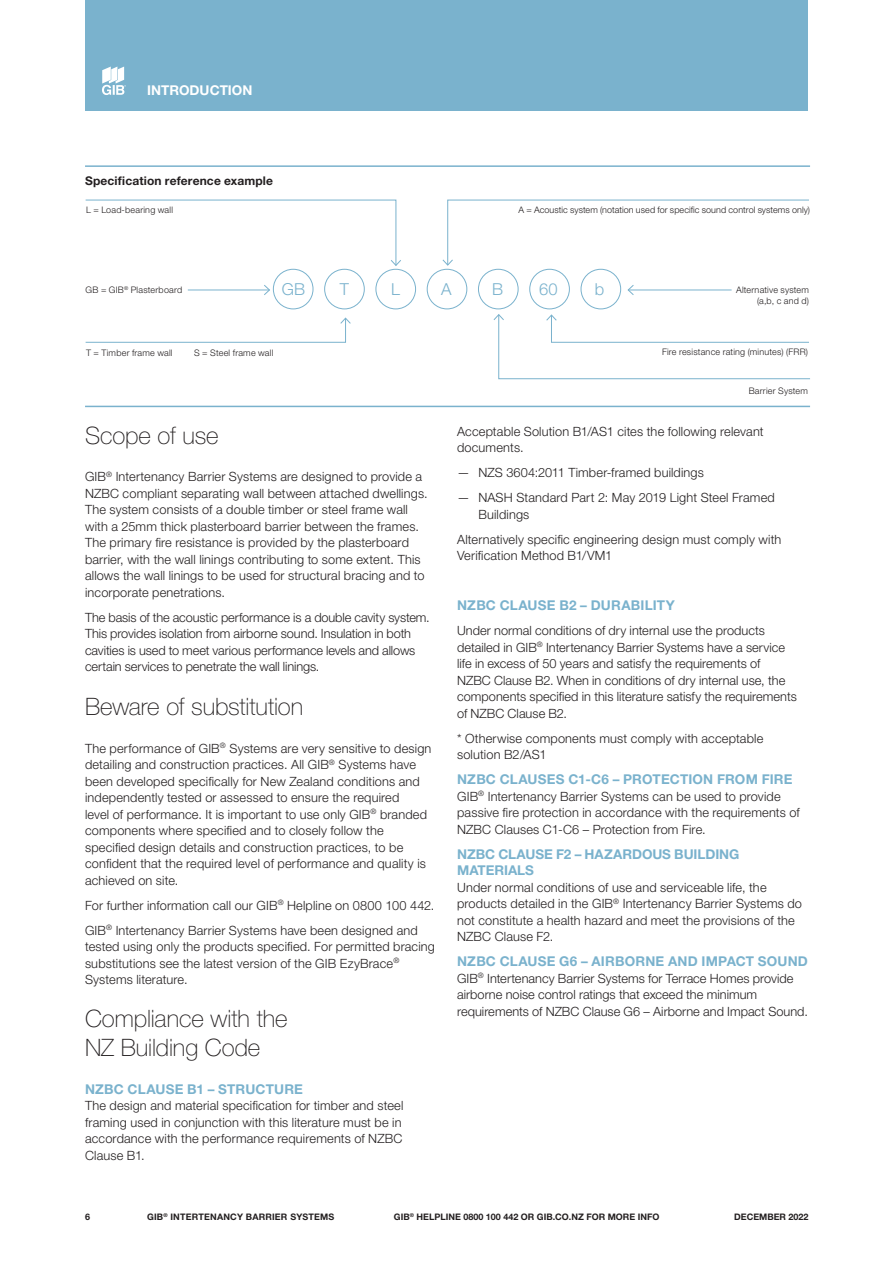
<style>
.page{position:relative;width:893px;height:1263px;background:#fff}
.page>*{position:absolute;margin:0;border:0;box-sizing:border-box;transform-origin:0 0}
._2__Heading_One{font:100 24px/28.5px "Helvetica Neue LT Pro";letter-spacing:-.005em;color:#231f20}
.New_Body_Copy_Style{font:300 16.5px "Helvetica Neue LT Pro";color:#7ab2cd}
._3__Sub_Heading{font:700 13.5px/16.5px "Helvetica Neue LT Pro";letter-spacing:.01em;color:#7ab2cd}
._1__Page_Title{font:700 13.5px "Helvetica Neue LT Pro";color:#fff}
._6__Body_Copy{font:300 12.75px/16.5px "Helvetica Neue LT Pro";letter-spacing:.01em;color:#231f20}
._3__Sub_Heading-2{font:300 12.75px/16.5px "Helvetica Neue LT Pro";letter-spacing:.015em;color:#231f20}
._7__Body_Copy_Indent{font:300 12.75px/16.5px "Helvetica Neue LT Pro";letter-spacing:-.01em;color:#231f20}
._5__Sub_Sub_Heading{font:700 12px "Helvetica Neue LT Pro";letter-spacing:.015em;color:#231f20}
._11__Illustration_Body_Copy_and_Notes{font:300 9px/10.5px "Helvetica Neue LT Pro";letter-spacing:.02em;color:#231f20;text-align:right}
.t1{font:700 9px "Helvetica Neue LT Pro";color:#231f20}
.t2{font:700 9px "Helvetica Neue LT Pro";letter-spacing:.02em;color:#231f20}
</style>
<div class="page">
<div style="left:85px;top:0;width:723px;height:110px;background:#7ab2cd"></div>
<svg style="left:102px;top:67px;width:24px;height:28px"></svg>
<div style="left:273px;top:269px;width:40px;height:40px;border:1px solid #7ab2cd;border-radius:50%"></div>
<div style="left:324px;top:269px;width:41px;height:40px;border:1px solid #7ab2cd;border-radius:50%"></div>
<div style="left:376px;top:269px;width:40px;height:40px;border:1px solid #7ab2cd;border-radius:50%"></div>
<div style="left:427px;top:269px;width:40px;height:40px;border:1px solid #7ab2cd;border-radius:50%"></div>
<div style="left:478px;top:269px;width:40px;height:40px;border:1px solid #7ab2cd;border-radius:50%"></div>
<div style="left:529px;top:269px;width:41px;height:40px;border:1px solid #7ab2cd;border-radius:50%"></div>
<div style="left:581px;top:269px;width:40px;height:40px;border:1px solid #7ab2cd;border-radius:50%"></div>
<hr style="left:188px;top:290px;width:81px;height:1px;background:#7ab2cd">
<svg style="left:263px;top:285px;width:7px;height:10px"></svg>
<hr style="left:628px;top:290px;width:104px;height:1px;background:#7ab2cd">
<svg style="left:627px;top:285px;width:7px;height:10px"></svg>
<svg style="left:85px;top:317px;width:266px;height:26px"></svg>
<svg style="left:493px;top:314px;width:317px;height:65px"></svg>
<svg style="left:442px;top:199px;width:367px;height:67px"></svg>
<svg style="left:85px;top:199px;width:316px;height:67px"></svg>
<hr style="left:85px;top:406px;width:725px;height:1px;background:#7ab2cd">
<hr style="left:85px;top:165px;width:725px;height:2px;background:#7ab2cd">
<p class="_1__Page_Title" style="left:147px;top:82px;width:107px">INTRODUCTION</p>
<p class="_5__Sub_Sub_Heading" style="left:85px;top:173px;width:190px">Specification reference example</p>
<p class="_11__Illustration_Body_Copy_and_Notes" style="left:86px;top:204px;width:88px">L = Load-bearing wall</p>
<p class="_11__Illustration_Body_Copy_and_Notes" style="left:519px;top:204px;width:293px">A = Acoustic system (notation used for specific sound control systems only)</p>
<p class="_11__Illustration_Body_Copy_and_Notes" style="left:86px;top:285px;width:98px">GB = GIB<sup>®</sup> Plasterboard</p>
<p class="New_Body_Copy_Style" style="left:282px;top:279px;width:25px">GB</p>
<p class="New_Body_Copy_Style" style="left:340px;top:279px;width:11px">T</p>
<p class="New_Body_Copy_Style" style="left:391px;top:279px;width:10px">L</p>
<p class="New_Body_Copy_Style" style="left:441px;top:279px;width:12px">A</p>
<p class="New_Body_Copy_Style" style="left:492px;top:279px;width:13px">B</p>
<p class="New_Body_Copy_Style" style="left:539px;top:279px;width:20px">60</p>
<p class="New_Body_Copy_Style" style="left:595px;top:279px;width:11px">b</p>
<p class="_11__Illustration_Body_Copy_and_Notes" style="left:86px;top:347px;width:88px">T = Timber frame wall</p>
<p class="_11__Illustration_Body_Copy_and_Notes" style="left:194px;top:347px;width:81px">S = Steel frame wall</p>
<p class="_11__Illustration_Body_Copy_and_Notes" style="left:736px;top:285px;width:74px">Alternative system (a,b, c and d)</p>
<p class="_11__Illustration_Body_Copy_and_Notes" style="left:662px;top:346px;width:147px">Fire resistance rating (minutes) (FRR)</p>
<p class="_11__Illustration_Body_Copy_and_Notes" style="left:749px;top:385px;width:61px">Barrier System</p>
<p class="_2__Heading_One" style="left:85px;top:420px;width:135px">Scope of use</p>
<p class="_6__Body_Copy" style="left:85px;top:468px;width:344px">GIB<sup>®</sup> Intertenancy Barrier Systems are designed to provide a NZBC compliant separating wall between attached dwellings.<br>The system consists of a double timber or steel frame wall with a 25mm thick plasterboard barrier between the frames.<br>The primary fire resistance is provided by the plasterboard barrier, with the wall linings contributing to some extent. This allows the wall linings to be used for structural bracing and to incorporate penetrations.</p>
<p class="_7__Body_Copy_Indent" style="left:85px;top:609px;width:346px">The basis of the acoustic performance is a double cavity system.<br>This provides isolation from airborne sound. Insulation in both cavities is used to meet various performance levels and allows certain services to penetrate the wall linings.</p>
<p class="_2__Heading_One" style="left:85px;top:692px;width:220px">Beware of substitution</p>
<p class="_6__Body_Copy" style="left:85px;top:739px;width:348px">The performance of GIB<sup>®</sup> Systems are very sensitive to design detailing and construction practices. All GIB<sup>®</sup> Systems have been developed specifically for New Zealand conditions and independently tested or assessed to ensure the required<br>level of performance. It is important to use only GIB<sup>®</sup> branded components where specified and to closely follow the specified design details and construction practices, to be confident that the required level of performance and quality is achieved on site.</p>
<p class="_6__Body_Copy" style="left:85px;top:896px;width:351px">For further information call our GIB<sup>®</sup> Helpline on 0800 100 442.</p>
<p class="_6__Body_Copy" style="left:85px;top:921px;width:351px">GIB<sup>®</sup> Intertenancy Barrier Systems have been designed and tested using only the products specified. For permitted bracing substitutions see the latest version of the GIB EzyBrace<sup>® </sup>Systems literature.</p>
<p class="_2__Heading_One" style="left:85px;top:1004px;width:204px">Compliance with the<br>NZ Building Code</p>
<p class="_3__Sub_Heading" style="left:85px;top:1080px;width:219px">NZBC CLAUSE B1 – STRUCTURE</p>
<p class="_3__Sub_Heading-2" style="left:85px;top:1097px;width:320px">The design and material specification for timber and steel framing used in conjunction with this literature must be in accordance with the performance requirements of NZBC Clause B1.</p>
<p class="_3__Sub_Heading-2" style="left:457px;top:422px;width:308px">Acceptable Solution B1/AS1 cites the following relevant documents.</p>
<p class="_6__Body_Copy" style="left:457px;top:464px;width:248px">— NZS 3604:2011 Timber-framed buildings</p>
<p class="_6__Body_Copy" style="left:478px;top:489px;width:298px;text-indent:-21px">— NASH Standard Part 2: May 2019 Light Steel Framed<br>Buildings</p>
<p class="_3__Sub_Heading-2" style="left:457px;top:530px;width:326px">Alternatively specific engineering design must comply with<br>Verification Method B1/VM1</p>
<p class="_3__Sub_Heading" style="left:457px;top:597px;width:219px">NZBC CLAUSE B2 – DURABILITY</p>
<p class="_6__Body_Copy" style="left:457px;top:622px;width:341px">Under normal conditions of dry internal use the products detailed in GIB<sup>®</sup> Intertenancy Barrier Systems have a service life in excess of 50 years and satisfy the requirements of NZBC Clause B2. When in conditions of dry internal use, the components specified in this literature satisfy the requirements of NZBC Clause B2.</p>
<p class="_6__Body_Copy" style="left:457px;top:729px;width:308px">* Otherwise components must comply with acceptable solution B2/AS1</p>
<p class="_3__Sub_Heading" style="left:457px;top:771px;width:337px">NZBC CLAUSES C1-C6 – PROTECTION FROM FIRE</p>
<p class="_6__Body_Copy" style="left:457px;top:787px;width:344px">GIB<sup>®</sup> Intertenancy Barrier Systems can be used to provide passive fire protection in accordance with the requirements of<br>NZBC Clauses C1-C6 – Protection from Fire.</p>
<p class="_3__Sub_Heading" style="left:457px;top:845px;width:284px">NZBC CLAUSE F2 – HAZARDOUS BUILDING<br>MATERIALS</p>
<p class="_6__Body_Copy" style="left:457px;top:878px;width:346px">Under normal conditions of use and serviceable life, the products detailed in the GIB<sup>®</sup> Intertenancy Barrier Systems do not constitute a health hazard and meet the provisions of the NZBC Clause F2.</p>
<p class="_3__Sub_Heading" style="left:457px;top:953px;width:352px">NZBC CLAUSE G6 – AIRBORNE AND IMPACT SOUND</p>
<p class="_6__Body_Copy" style="left:457px;top:969px;width:352px">GIB<sup>®</sup> Intertenancy Barrier Systems for Terrace Homes provide airborne noise control ratings that exceed the minimum requirements of NZBC Clause G6 – Airborne and Impact Sound.</p>
<p class="t1" style="left:85px;top:1212px;width:7px">6</p>
<p class="t1" style="left:394px;top:1212px;width:267px">GIB<sup>®</sup> HELPLINE 0800 100 442 OR GIB.CO.NZ FOR MORE INFO</p>
<p class="t1" style="left:734px;top:1212px;width:76px">DECEMBER 2022</p>
<p class="t2" style="left:147px;top:1212px;width:189px">GIB<sup>®</sup> INTERTENANCY BARRIER SYSTEMS</p>
</div>
